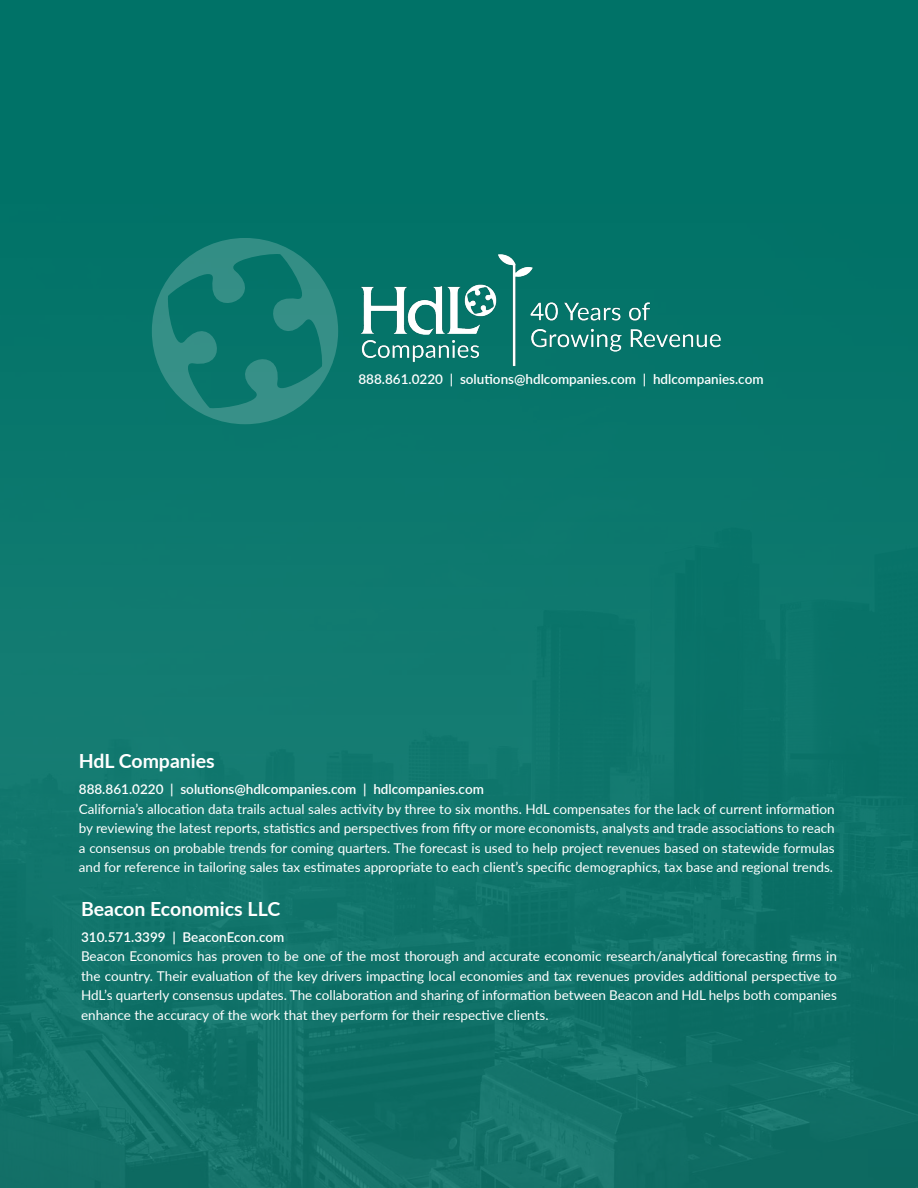
<style>
.page{position:relative;width:918px;height:1188px;background:#007267}
.page>*{position:absolute;margin:0;border:0;box-sizing:border-box;transform-origin:0 0}
.t1{font:700 19.5px "Lato";color:#fff}
.t2{font:13.5px/19.5px "Lato";color:#fff;text-align:justify}
.t3{font:600 13.5px "Lato";color:#fff}
</style>
<div class="page">
<img style="left:0;top:329px;width:918px;height:859px">
<svg style="left:152px;top:238px;width:186px;height:186px"></svg>
<img style="left:346px;top:254px;width:375px;height:119px">
<p class="t3" style="left:358px;top:369px;width:407px">888.861.0220 | solutions@hdlcompanies.com | hdlcompanies.com</p>
<p class="t1" style="left:79px;top:747px;width:138px">HdL Companies</p>
<p class="t3" style="left:79px;top:780px;width:407px">888.861.0220 | solutions@hdlcompanies.com | hdlcompanies.com</p>
<p class="t2" style="left:79px;top:799px;width:757px">California’s allocation data trails actual sales activity by three to six months. HdL compensates for the lack of current information by reviewing the latest reports, statistics and perspectives from fifty or more economists, analysts and trade associations to reach a consensus on probable trends for coming quarters. The forecast is used to help project revenues based on statewide formulas and for reference in tailoring sales tax estimates appropriate to each client’s specific demographics, tax base and regional trends.</p>
<p class="t1" style="left:81px;top:894px;width:201px">Beacon Economics LLC</p>
<p class="t3" style="left:81px;top:927px;width:205px">310.571.3399 | BeaconEcon.com</p>
<p class="t2" style="left:81px;top:946px;width:757px">Beacon Economics has proven to be one of the most thorough and accurate economic research/analytical forecasting firms in the country. Their evaluation of the key drivers impacting local economies and tax revenues provides additional perspective to HdL’s quarterly consensus updates. The collaboration and sharing of information between Beacon and HdL helps both companies enhance the accuracy of the work that they perform for their respective clients.</p>
</div>
